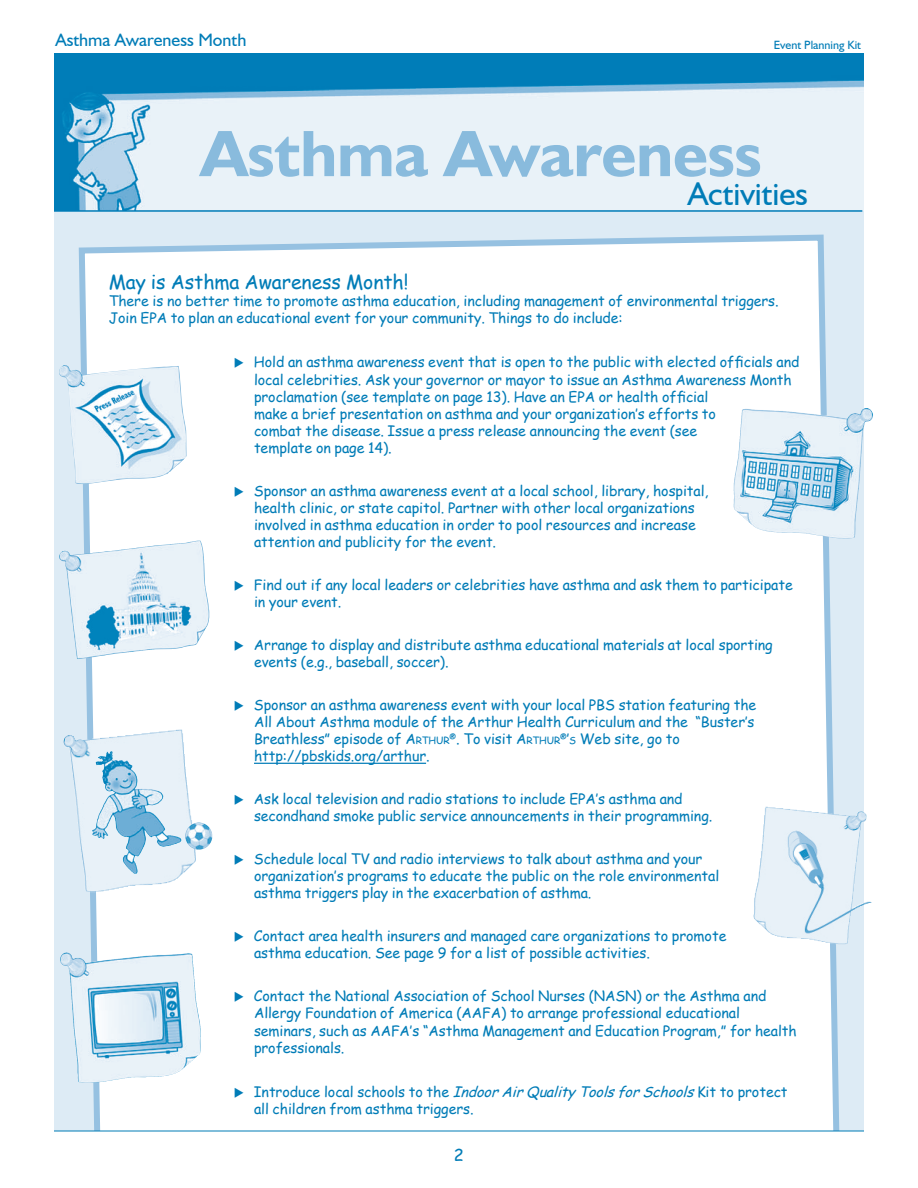
<style>
.page{position:relative;width:918px;height:1188px;background:#fff}
.page>*{position:absolute;margin:0;border:0;box-sizing:border-box;transform-origin:0 0}
.t1{font:700 66px "Humanist 521 BT";letter-spacing:-.005em;color:#89bbdd}
.t2{font:33px "Humanist 521 BT";color:#007cb7}
.t3{font:19.5px "Comic Sans MS";letter-spacing:-.005em;color:#007cb7}
.subhead2{font:18px "Humanist 521 BT";color:#007cb7}
.bullethead{font:16.5px "Comic Sans MS";color:#007cb7}
.activitiesbullets{font:14.25px/17.1px "Comic Sans MS";letter-spacing:-.005em;color:#007cb7}
.subhead2-2{font:12px "Humanist 521 BT";color:#007cb7}
.s1{font-style:inherit}
.s2{font-size:10.05px}
.s3{font-style:italic}
</style>
<div class="page">
<div style="left:54px;top:54px;width:810px;height:1080px;background:#ddebf5"></div>
<div style="left:76px;top:234px;width:767px;height:897px;background:#fff"></div>
<div style="left:27px;top:1131px;width:842px;height:36px;background:#fff"></div>
<img style="left:54px;top:54px;width:810px;height:157px">
<hr style="left:254px;top:763px;width:172px;height:1px;background:#007cb7">
<hr style="left:54px;top:210px;width:808px;height:2px;background:#007cb7">
<img style="left:734px;top:408px;width:131px;height:131px">
<img style="left:753px;top:807px;width:119px;height:137px">
<img style="left:60px;top:952px;width:141px;height:131px">
<img style="left:59px;top:541px;width:141px;height:118px">
<hr style="left:54px;top:1131px;width:810px;height:1px;background:#007cb7">
<img style="left:63px;top:730px;width:133px;height:162px">
<img style="left:96px;top:751px;width:19px;height:50px">
<img style="left:185px;top:823px;width:27px;height:27px">
<img style="left:59px;top:365px;width:128px;height:120px">
<svg style="left:244px;top:367px;width:12px;height:1px"></svg>
<svg style="left:244px;top:496px;width:12px;height:1px"></svg>
<svg style="left:244px;top:590px;width:12px;height:1px"></svg>
<svg style="left:244px;top:650px;width:12px;height:1px"></svg>
<svg style="left:244px;top:710px;width:12px;height:1px"></svg>
<svg style="left:244px;top:804px;width:12px;height:1px"></svg>
<svg style="left:244px;top:864px;width:12px;height:1px"></svg>
<svg style="left:244px;top:941px;width:12px;height:1px"></svg>
<svg style="left:244px;top:1001px;width:12px;height:1px"></svg>
<svg style="left:244px;top:1097px;width:12px;height:1px"></svg>
<p class="subhead2" style="left:55px;top:29px;width:192px">Asthma Awareness Month</p>
<p class="subhead2-2" style="left:774px;top:37px;width:89px">Event Planning Kit</p>
<p class="t1" style="left:200px;top:113px;width:563px">Asthma Awareness</p>
<p class="t2" style="left:688px;top:174px;width:122px">Activities</p>
<p class="t3" style="left:109px;top:267px;width:301px">May is Asthma Awareness Month!</p>
<p class="activitiesbullets" style="left:109px;top:291px;width:671px">There is no better time to promote asthma education, including management of environmental triggers.<br>Join EPA to plan an educational event for your community. Things to do include:</p>
<p class="activitiesbullets" style="left:254px;top:353px;width:547px;text-indent:-20px">◆ Hold an asthma awareness event that is open to the public with elected officials and local celebrities. Ask your governor or mayor to issue an Asthma Awareness Month proclamation (see template on page 13). Have an EPA or health official<br>make a brief presentation on asthma and your organization’s efforts to<br>combat the disease. Issue a press release announcing the event (see<br>template on page 14).</p>
<p class="activitiesbullets" style="left:254px;top:482px;width:456px;text-indent:-20px">◆ Sponsor an asthma awareness event at a local school, library, hospital, health clinic, or state capitol. Partner with other local organizations involved in asthma education in order to pool resources and increase attention and publicity for the event.</p>
<p class="activitiesbullets" style="left:254px;top:576px;width:540px;text-indent:-20px">◆ Find out if any local leaders or celebrities have asthma and ask them to participate in your event.</p>
<p class="activitiesbullets" style="left:254px;top:636px;width:520px;text-indent:-20px">◆ Arrange to display and distribute asthma educational materials at local sporting events (e.g., baseball, soccer).</p>
<p class="activitiesbullets" style="left:254px;top:696px;width:504px;text-indent:-20px">◆ Sponsor an asthma awareness event with your local PBS station featuring the All About Asthma module of the Arthur Health Curriculum and the “Buster’s Breathless” episode of <span class="s1">A</span><span class="s2">RTHUR</span><sup>®</sup>. To visit <span class="s1">A</span><span class="s2">RTHUR</span><sup>®</sup><span class="s1">’</span><span class="s2">S</span> Web site, go to http://pbskids.org/arthur.</p>
<p class="activitiesbullets" style="left:254px;top:790px;width:460px;text-indent:-20px">◆ Ask local television and radio stations to include EPA’s asthma and secondhand smoke public service announcements in their programming.</p>
<p class="activitiesbullets" style="left:254px;top:850px;width:467px;text-indent:-20px">◆ Schedule local TV and radio interviews to talk about asthma and your organization’s programs to educate the public on the role environmental asthma triggers play in the exacerbation of asthma.</p>
<p class="activitiesbullets" style="left:254px;top:927px;width:474px;text-indent:-20px">◆ Contact area health insurers and managed care organizations to promote asthma education. See page 9 for a list of possible activities.</p>
<p class="activitiesbullets" style="left:254px;top:987px;width:544px;text-indent:-20px">◆ Contact the National Association of School Nurses (NASN) or the Asthma and Allergy Foundation of America (AAFA) to arrange professional educational seminars, such as AAFA’s “Asthma Management and Education Program,” for health professionals.</p>
<p class="activitiesbullets" style="left:254px;top:1082px;width:535px;text-indent:-20px">◆ Introduce local schools to the <span class="s3">IndoorAirQuality ToolsforSchools</span>Kit to protect all children from asthma triggers.</p>
<p class="bullethead" style="left:454px;top:1143px;width:12px">2</p>
</div>
